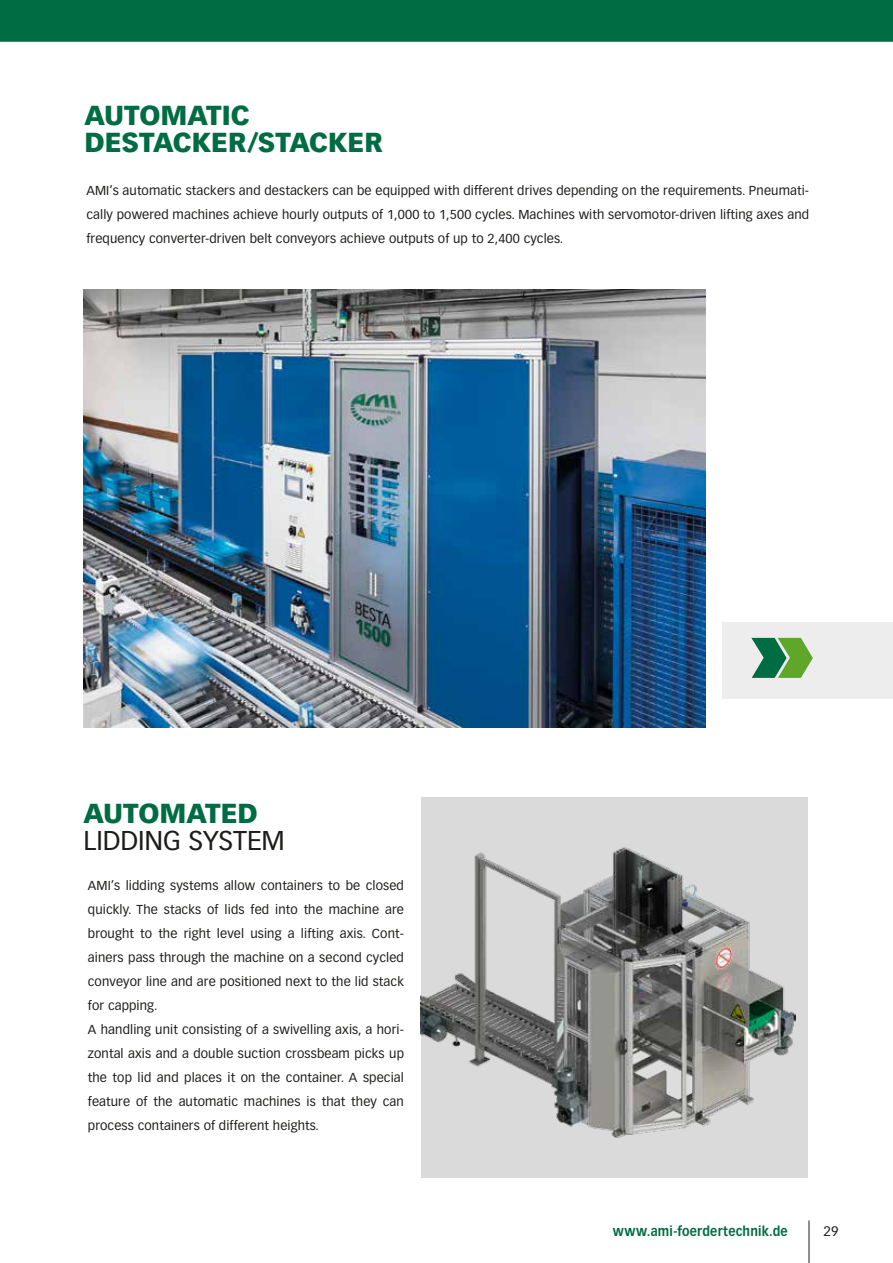
<style>
.page{position:relative;width:893px;height:1263px;background:#fff}
.page>*{position:absolute;margin:0;border:0;box-sizing:border-box;transform-origin:0 0}
.t1{font:900 27px/27px "Vectora LT Std";letter-spacing:-.005em;color:#006c43}
.t2{font:26.7px "Vectora LT Std";letter-spacing:-.005em;color:#1d1d1b}
.t3{font:700 13.5px "Vectora LT Std";letter-spacing:.015em;color:#006c43;scale:.9 1}
.t4{font:13.5px "Vectora LT Std";color:#1d1d1b}
.t5{font:12.75px/24px "Vectora LT Std";letter-spacing:.01em;color:#1d1d1b;text-align:justify}
</style>
<div class="page">
<div style="left:421px;top:797px;width:387px;height:381px;background:#dadada"></div>
<div style="left:722px;top:622px;width:171px;height:76px;background:#ededed"></div>
<img style="left:84px;top:289px;width:622px;height:439px">
<div style="left:0;top:0;width:893px;height:42px;background:#006c43"></div>
<hr style="left:809px;top:1220px;width:1px;height:43px;background:#1d1d1b">
<svg style="left:751px;top:638px;width:62px;height:40px"></svg>
<img style="left:421px;top:847px;width:374px;height:290px">
<h1 class="t1" style="left:85px;top:101px;width:300px">AUTOMATIC<br>DESTACKER/STACKER</h1>
<p class="t5" style="left:86px;top:179px;width:724px">AMI’s automatic stackers and destackers can be equipped with different drives depending on the requirements. Pneumati&shy;cally powered machines achieve hourly outputs of 1,000 to 1,500 cycles. Machines with servomotor-driven lifting axes and frequency converter-driven belt conveyors achieve outputs of up to 2,400 cycles.</p>
<h1 class="t1" style="left:84px;top:800px;width:176px">AUTOMATED</h1>
<h2 class="t2" style="left:84px;top:825px;width:203px">LIDDING SYSTEM</h2>
<p class="t5" style="left:88px;top:874px;width:318px;text-align:left">AMI’s lidding systems allow containers to be closed quickly. The stacks of lids fed into the machine are brought to the right level using a lifting axis. Cont&shy;ainers pass through the machine on a second cycled conveyor line and are positioned next to the lid stack for capping.<br>A handling unit consisting of a swivelling axis, a hori&shy;zontal axis and a double suction crossbeam picks up the top lid and places it on the container. A special feature of the automatic machines is that they can process containers of different heights.</p>
<p class="t3" style="left:613px;top:1223px;width:196px">www.ami-foerdertechnik.de</p>
<p class="t4" style="left:824px;top:1224px;width:17px">29</p>
</div>
